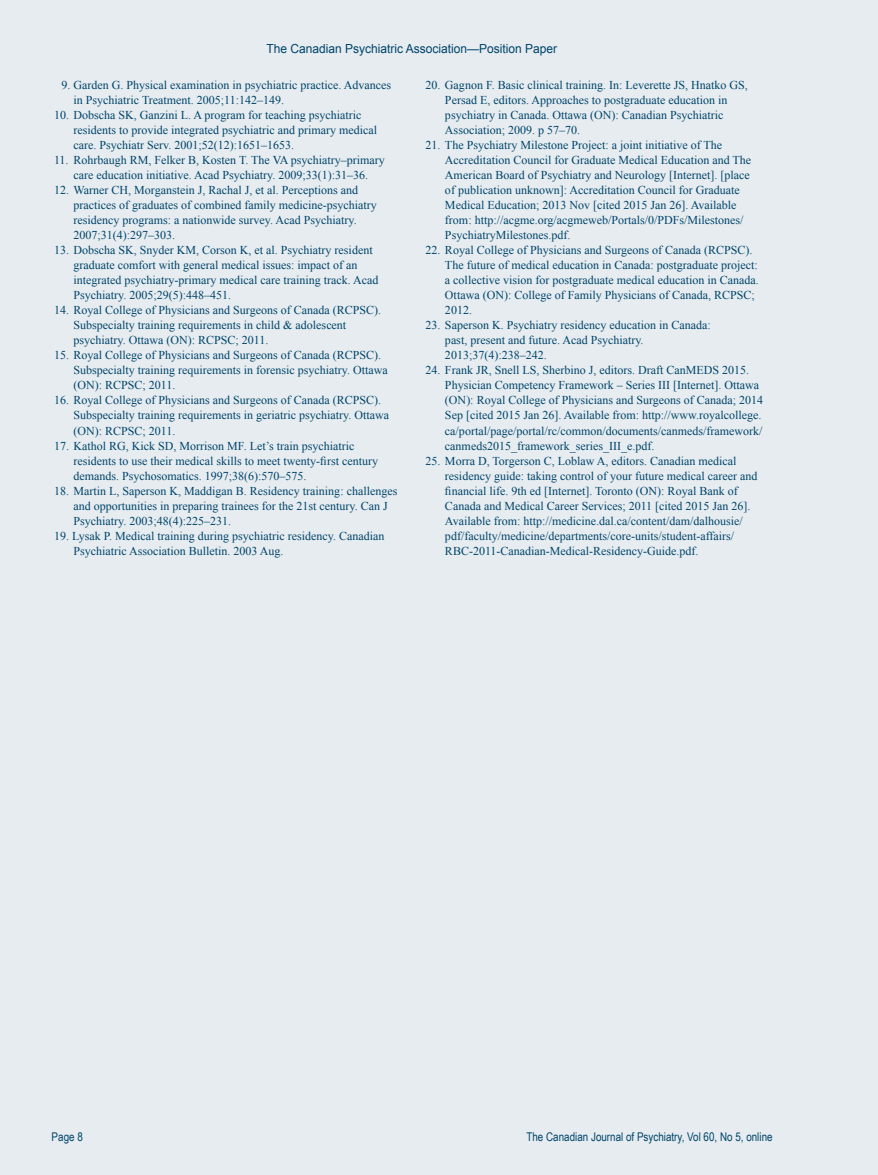
<style>
.page{position:relative;width:878px;height:1175px;background:#fff}
.page>*{position:absolute;margin:0;border:0;box-sizing:border-box;transform-origin:0 0}
.t1{font:12.45px "Arial";color:#00446a;scale:.96 1}
.t2{font:12px/15px "Times New Roman";color:#00446a}
.t3{font:12px "Arial Narrow";color:#00446a}
</style>
<div class="page">
<div style="left:0;top:0;width:878px;height:1174px;background:#e6ecf0"></div>
<p class="t1" style="left:266px;top:40px;width:304px">The Canadian Psychiatric Association—Position Paper</p>
<p class="t2" style="left:74px;top:78px;width:319px;text-indent:-12px">9. Garden G. Physical examination in psychiatric practice. Advances in Psychiatric Treatment. 2005;11:142–149.</p>
<p class="t2" style="left:74px;top:108px;width:305px;text-indent:-20px">10. Dobscha SK, Ganzini L. A program for teaching psychiatric residents to provide integrated psychiatric and primary medical care. Psychiatr Serv. 2001;52(12):1651–1653.</p>
<p class="t2" style="left:54px;top:153px;width:332px;text-align:center">11. Rohrbaugh RM, Felker B, Kosten T. The VA psychiatry–primary care education initiative. Acad Psychiatry. 2009;33(1):31–36.</p>
<p class="t2" style="left:74px;top:183px;width:305px;text-indent:-20px">12. Warner CH, Morganstein J, Rachal J, et al. Perceptions and practices of graduates of combined family medicine-psychiatry residency programs: a nationwide survey. Acad Psychiatry.<br>2007;31(4):297–303.</p>
<p class="t2" style="left:74px;top:243px;width:306px;text-indent:-20px">13. Dobscha SK, Snyder KM, Corson K, et al. Psychiatry resident graduate comfort with general medical issues: impact of an integrated psychiatry-primary medical care training track. Acad Psychiatry. 2005;29(5):448–451.</p>
<p class="t2" style="left:74px;top:303px;width:309px;text-indent:-20px">14. Royal College of Physicians and Surgeons of Canada (RCPSC).<br>Subspecialty training requirements in child &amp; adolescent psychiatry. Ottawa (ON): RCPSC; 2011.</p>
<p class="t2" style="left:74px;top:348px;width:316px;text-indent:-20px">15. Royal College of Physicians and Surgeons of Canada (RCPSC).<br>Subspecialty training requirements in forensic psychiatry. Ottawa (ON): RCPSC; 2011.</p>
<p class="t2" style="left:74px;top:393px;width:317px;text-indent:-20px">16. Royal College of Physicians and Surgeons of Canada (RCPSC).<br>Subspecialty training requirements in geriatric psychiatry. Ottawa (ON): RCPSC; 2011.</p>
<p class="t2" style="left:74px;top:438px;width:306px;text-indent:-20px">17. Kathol RG, Kick SD, Morrison MF. Let’s train psychiatric residents to use their medical skills to meet twenty-first century demands. Psychosomatics. 1997;38(6):570–575.</p>
<p class="t2" style="left:74px;top:483px;width:325px;text-indent:-20px">18. Martin L, Saperson K, Maddigan B. Residency training: challenges and opportunities in preparing trainees for the 21st century. Can J<br>Psychiatry. 2003;48(4):225–231.</p>
<p class="t2" style="left:74px;top:528px;width:312px;text-indent:-20px">19. Lysak P. Medical training during psychiatric residency. Canadian<br>Psychiatric Association Bulletin. 2003 Aug.</p>
<p class="t2" style="left:445px;top:78px;width:304px;text-indent:-19px">20. Gagnon F. Basic clinical training. In: Leverette JS, Hnatko GS, Persad E, editors. Approaches to postgraduate education in psychiatry in Canada. Ottawa (ON): Canadian Psychiatric Association; 2009. p 57–70.</p>
<p class="t2" style="left:445px;top:138px;width:308px;text-indent:-20px">21. The Psychiatry Milestone Project: a joint initiative of The Accreditation Council for Graduate Medical Education and The American Board of Psychiatry and Neurology [Internet]. [place of publication unknown]: Accreditation Council for Graduate Medical Education; 2013 Nov [cited 2015 Jan 26]. Available from: http://acgme.org/acgmeweb/Portals/0/PDFs/Milestones/ PsychiatryMilestones.pdf.</p>
<p class="t2" style="left:445px;top:243px;width:315px;text-indent:-20px">22. Royal College of Physicians and Surgeons of Canada (RCPSC).<br>The future of medical education in Canada: postgraduate project: a collective vision for postgraduate medical education in Canada.<br>Ottawa (ON): College of Family Physicians of Canada, RCPSC; 2012.</p>
<p class="t2" style="left:445px;top:318px;width:267px;text-indent:-20px">23. Saperson K. Psychiatry residency education in Canada: past, present and future. Acad Psychiatry.<br>2013;37(4):238–242.</p>
<p class="t2" style="left:445px;top:363px;width:320px;text-indent:-20px">24. Frank JR, Snell LS, Sherbino J, editors. Draft CanMEDS 2015.<br>Physician Competency Framework – Series III [Internet]. Ottawa (ON): Royal College of Physicians and Surgeons of Canada; 2014<br>Sep [cited 2015 Jan 26]. Available from: http://www.royalcollege. ca/portal/page/portal/rc/common/documents/canmeds/framework/ canmeds2015_framework_series_III_e.pdf.</p>
<p class="t2" style="left:445px;top:453px;width:314px;text-indent:-20px">25. Morra D, Torgerson C, Loblaw A, editors. Canadian medical residency guide: taking control of your future medical career and financial life. 9th ed [Internet]. Toronto (ON): Royal Bank of Canada and Medical Career Services; 2011 [cited 2015 Jan 26].<br>Available from: http://medicine.dal.ca/content/dam/dalhousie/ pdf/faculty/medicine/departments/core-units/student-affairs/ RBC-2011-Canadian-Medical-Residency-Guide.pdf.</p>
<p class="t3" style="left:52px;top:1127px;width:33px">Page 8</p>
<p class="t3" style="left:526px;top:1127px;width:247px">The Canadian Journal of Psychiatry, Vol 60, No 5, online</p>
</div>
